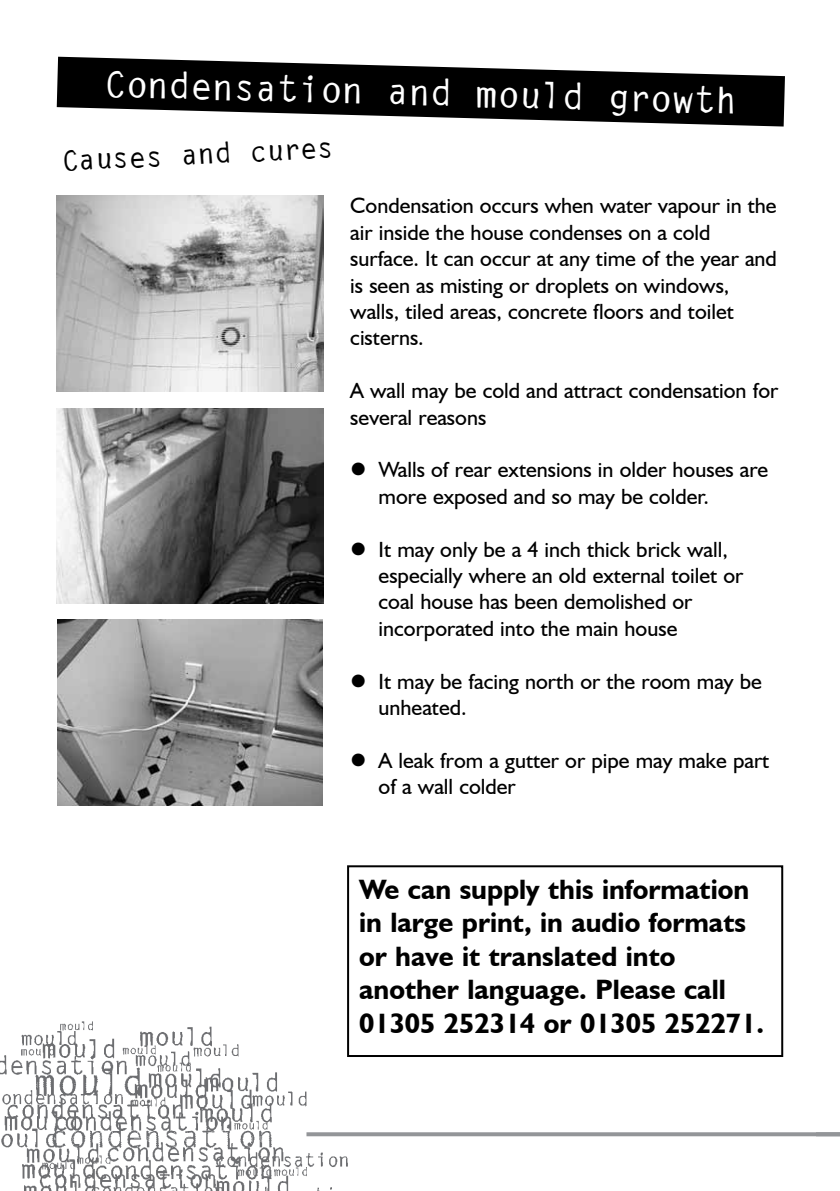
<style>
.page{position:relative;width:840px;height:1191px;background:#fff}
.page>*{position:absolute;margin:0;border:0;box-sizing:border-box;transform-origin:0 0}
.t1{font:36px "DTC Dirty M30";color:#fff}
.t2{font:700 28px/33.6px "Humanist 521 BT";color:#000}
.t3{font:28px "DTC Dirty M30";color:#000}
.t4{font:22px/26.4px "Humanist 521 BT";color:#000}
</style>
<div class="page">
<img style="left:0;top:1021px;width:358px;height:170px">
<svg style="left:306px;top:1132px;width:509px;height:4px;background:#9a9c9f"></svg>
<hr style="left:815px;top:1132px;width:24px;height:4px;background:#939598">
<svg style="left:57px;top:57px;width:727px;height:69px;fill:#000"></svg>
<svg style="left:57px;top:121px;width:310px;height:5px"></svg>
<img style="left:57px;top:196px;width:266px;height:195px">
<img style="left:57px;top:408px;width:266px;height:196px">
<img style="left:58px;top:619px;width:264px;height:186px">
<div style="left:347px;top:865px;width:435px;height:192px;border:2px solid #000"></div>
<h1 class="t1" style="left:105px;top:60px;width:633px;rotate:2deg">Condensation and mould growth</h1>
<p class="t3" style="left:61px;top:145px;width:273px;rotate:-3deg">Causes and cures</p>
<p class="t4" style="left:350px;top:192px;width:428px">Condensation occurs when water vapour in the air inside the house condenses on a cold surface. It can occur at any time of the year and is seen as misting or droplets on windows, walls, tiled areas, concrete floors and toilet cisterns.</p>
<p class="t4" style="left:350px;top:377px;width:429px">A wall may be cold and attract condensation for several reasons</p>
<p class="t4" style="left:378px;top:456px;width:391px;text-indent:-28px">● Walls of rear extensions in older houses are more exposed and so may be colder.</p>
<p class="t4" style="left:378px;top:535px;width:366px;text-indent:-28px">● It may only be a 4 inch thick brick wall, especially where an old external toilet or coal house has been demolished or incorporated into the main house</p>
<p class="t4" style="left:378px;top:667px;width:384px;text-indent:-28px">● It may be facing north or the room may be unheated.</p>
<p class="t4" style="left:378px;top:747px;width:392px;text-indent:-28px">● A leak from a gutter or pipe may make part of a wall colder</p>
<p class="t2" style="left:359px;top:871px;width:406px">We can supply this information in large print, in audio formats or have it translated into another language. Please call<br>01305 252314 or 01305 252271.</p>
</div>
